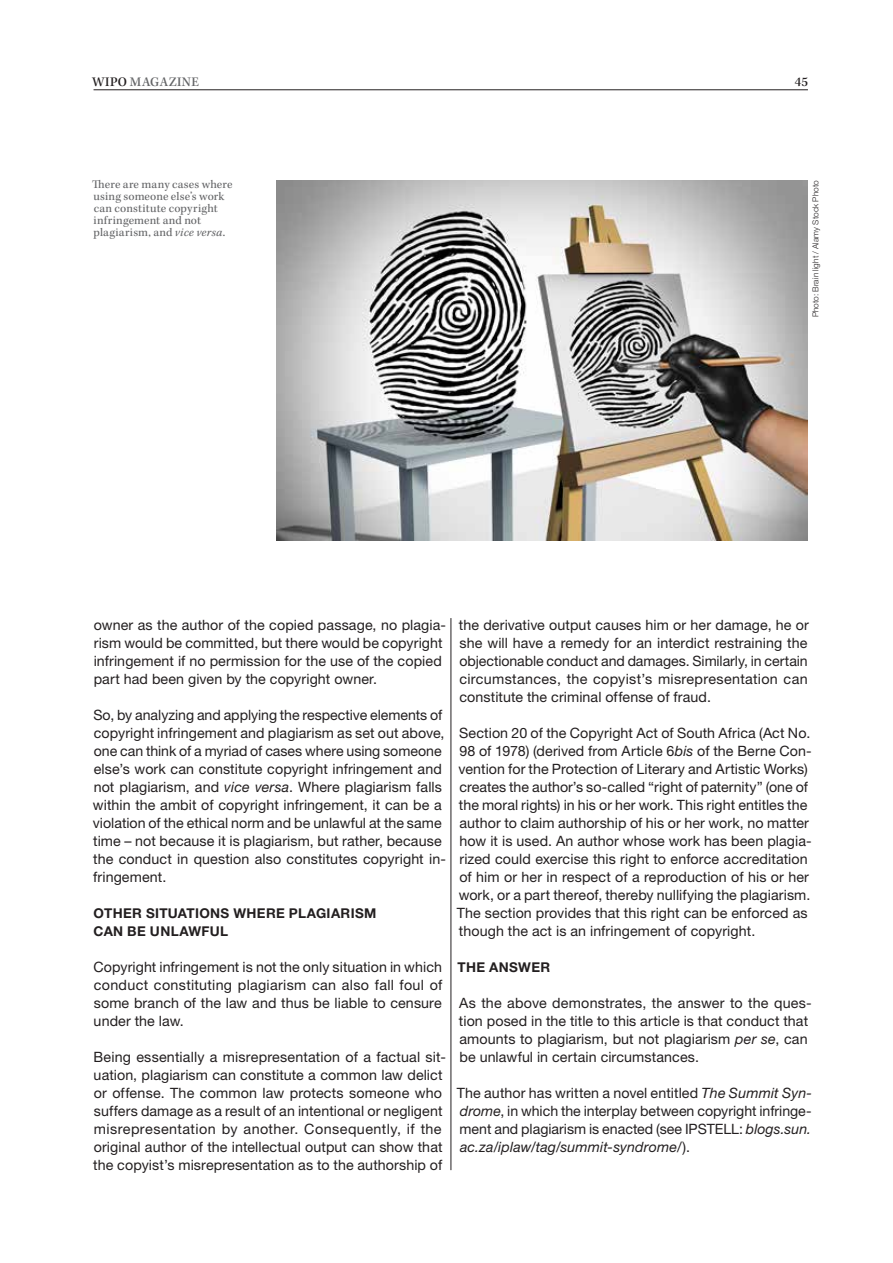
<style>
.page{position:relative;width:893px;height:1263px;background:#fff}
.page>*{position:absolute;margin:0;border:0;box-sizing:border-box;transform-origin:0 0}
.t1{font:14.25px/18px "Helvetica Neue LT Std";letter-spacing:.005em;color:#231f20}
.t2{font:700 13.5px/18px "Helvetica Neue LT Std";letter-spacing:.025em;color:#231f20}
.t3{font:500 13.5px "Kepler Std";letter-spacing:.035em;color:#636466}
.t4{font:500 13.5px "Kepler Std";color:#231f20}
.t5{font:12px/12px "Kepler Std";letter-spacing:.015em;color:#636466}
.t6{font:300 8.25px "Helvetica Neue LT Std";letter-spacing:.01em;color:#231f20}
.s1{color:#231f20}
.s2{font-style:italic}
</style>
<div class="page">
<hr style="left:94px;top:90px;width:714px;height:1px;background:#231f20">
<img style="left:276px;top:180px;width:532px;height:360px">
<hr style="left:451px;top:618px;width:1px;height:552px;background:#231f20">
<p class="t3" style="left:92px;top:74px;width:109px"><span class="s1">WIPO</span> MAGAZINE</p>
<p class="t4" style="left:795px;top:74px;width:15px">45</p>
<p class="t5" style="left:92px;top:179px;width:142px">There are many cases where using someone else’s work can constitute copyright infringement and not plagiarism, and <span class="s2">vice versa</span>.</p>
<p class="t6" style="left:811px;top:317px;width:138px;rotate:-90deg">Photo: Brain light / Alamy Stock Photo</p>
<p class="t1" style="left:94px;top:616px;width:354px">owner as the author of the copied passage, no plagia&shy;rism would be committed, but there would be copyright infringement if no permission for the use of the copied part had been given by the copyright owner.</p>
<p class="t1" style="left:93px;top:706px;width:355px">So, by analyzing and applying the respective elements of copyright infringement and plagiarism as set out above, one can think of a myriad of cases where using someone else’s work can constitute copyright infringement and not plagiarism, and <span class="s2">vice versa</span>. Where plagiarism falls within the ambit of copyright infringement, it can be a violation of the ethical norm and be unlawful at the same time – not because it is plagiarism, but rather, because the conduct in question also constitutes copyright in&shy;fringement.</p>
<p class="t2" style="left:94px;top:904px;width:284px">OTHER SITUATIONS WHERE PLAGIARISM<br>CAN BE UNLAWFUL</p>
<p class="t1" style="left:94px;top:958px;width:350px;text-align:justify">Copyright infringement is not the only situation in which conduct constituting plagiarism can also fall foul of some branch of the law and thus be liable to censure under the law.</p>
<p class="t1" style="left:93px;top:1048px;width:354px">Being essentially a misrepresentation of a factual sit&shy;uation, plagiarism can constitute a common law delict or offense. The common law protects someone who suffers damage as a result of an intentional or negligent misrepresentation by another. Consequently, if the original author of the intellectual output can show that the copyist’s misrepresentation as to the authorship of</p>
<p class="t1" style="left:459px;top:616px;width:351px;text-align:justify">the derivative output causes him or her damage, he or she will have a remedy for an interdict restraining the objectionable conduct and damages. Similarly, in certain circumstances, the copyist’s misrepresentation can constitute the criminal offense of fraud.</p>
<p class="t1" style="left:457px;top:724px;width:356px">Section 20 of the Copyright Act of South Africa (Act No.<br>98 of 1978) (derived from Article 6<span class="s2">bis</span> of the Berne Con&shy;vention for the Protection of Literary and Artistic Works) creates the author’s so-called “right of paternity” (one of the moral rights) in his or her work. This right entitles the author to claim authorship of his or her work, no matter how it is used. An author whose work has been plagia&shy;rized could exercise this right to enforce accreditation of him or her in respect of a reproduction of his or her work, or a part thereof, thereby nullifying the plagiarism.<br>The section provides that this right can be enforced as though the act is an infringement of copyright.</p>
<p class="t2" style="left:458px;top:958px;width:94px">THE ANSWER</p>
<p class="t1" style="left:459px;top:994px;width:354px">As the above demonstrates, the answer to the ques&shy;tion posed in the title to this article is that conduct that amounts to plagiarism, but not plagiarism <span class="s2">per se</span>, can be unlawful in certain circumstances.</p>
<p class="t1" style="left:457px;top:1084px;width:357px;text-align:justify">The author has written a novel entitled <span class="s2">The Summit Syn&shy;drome</span>, in which the interplay between copyright infringe&shy;ment and plagiarism is enacted (see IPSTELL: <span class="s2">blogs.sun. ac.za/iplaw/tag/summit-syndrome/</span>).</p>
</div>
